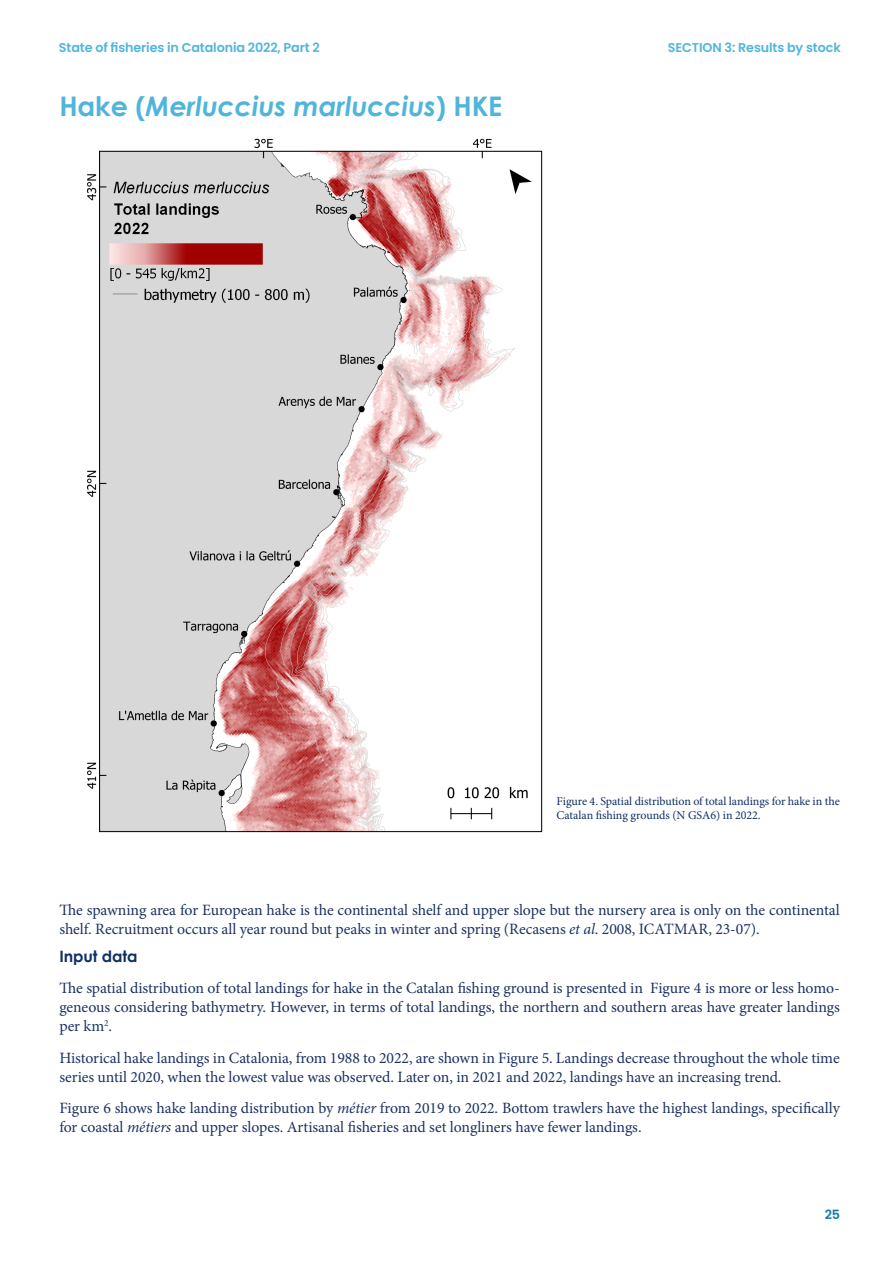
<style>
.page{position:relative;width:893px;height:1263px;background:#fff}
.page>*{position:absolute;margin:0;border:0;box-sizing:border-box;transform-origin:0 0}
.Titulo_1{font:italic 700 27px "Century Gothic";letter-spacing:-.005em;color:#50b5db}
.parrafo{font:15.75px/18.9px "Minion Pro";letter-spacing:-.005em;color:#1d3262}
.Titulo_2{font:700 15.75px "Century Gothic";letter-spacing:-.005em;color:#0f3063}
.t1{font:600 12.75px "Poppins";letter-spacing:-.01em;color:#50b5db}
.t2{font:600 12.75px "Poppins";color:#1278a8}
.Figures{font:12px/14.4px "Minion Pro";letter-spacing:-.005em;color:#0f3063}
.s1{font-style:normal}
.s2{font-style:italic}
</style>
<div class="page">
<img style="left:87px;top:138px;width:456px;height:695px">
<p class="t1" style="left:59px;top:40px;width:262px">State of fisheries in Catalonia 2022, Part 2</p>
<p class="t1" style="left:668px;top:40px;width:174px">SECTION 3: Results by stock</p>
<p class="Titulo_1" style="left:59px;top:86px;width:444px"><span class="s1">Hake (</span>Merluccius marluccius<span class="s1">) HKE</span></p>
<p class="Figures" style="left:557px;top:794px;width:285px">Figure 4. Spatial distribution of total landings for hake in the<br>Catalan fishing grounds (N GSA6) in 2022.</p>
<p class="parrafo" style="left:59px;top:901px;width:782px">The spawning area for European hake is the continental shelf and upper slope but the nursery area is only on the continental shelf. Recruitment occurs all year round but peaks in winter and spring (Recasens <span class="s2">et al</span>. 2008, ICATMAR, 23-07).</p>
<p class="Titulo_2" style="left:59px;top:944px;width:80px">Input data</p>
<p class="parrafo" style="left:59px;top:979px;width:782px;text-align:justify">The spatial distribution of total landings for hake in the Catalan fishing ground is presented in Figure 4 is more or less homo&shy;geneous considering bathymetry. However, in terms of total landings, the northern and southern areas have greater landings per km<sup>2</sup>.</p>
<p class="parrafo" style="left:59px;top:1048px;width:782px">Historical hake landings in Catalonia, from 1988 to 2022, are shown in Figure 5. Landings decrease throughout the whole time series until 2020, when the lowest value was observed. Later on, in 2021 and 2022, landings have an increasing trend.</p>
<p class="parrafo" style="left:59px;top:1099px;width:782px">Figure 6 shows hake landing distribution by <span class="s2">métier</span> from 2019 to 2022. Bottom trawlers have the highest landings, specifically for coastal <span class="s2">métiers</span> and upper slopes. Artisanal fisheries and set longliners have fewer landings.</p>
<p class="t2" style="left:825px;top:1207px;width:17px">25</p>
</div>
